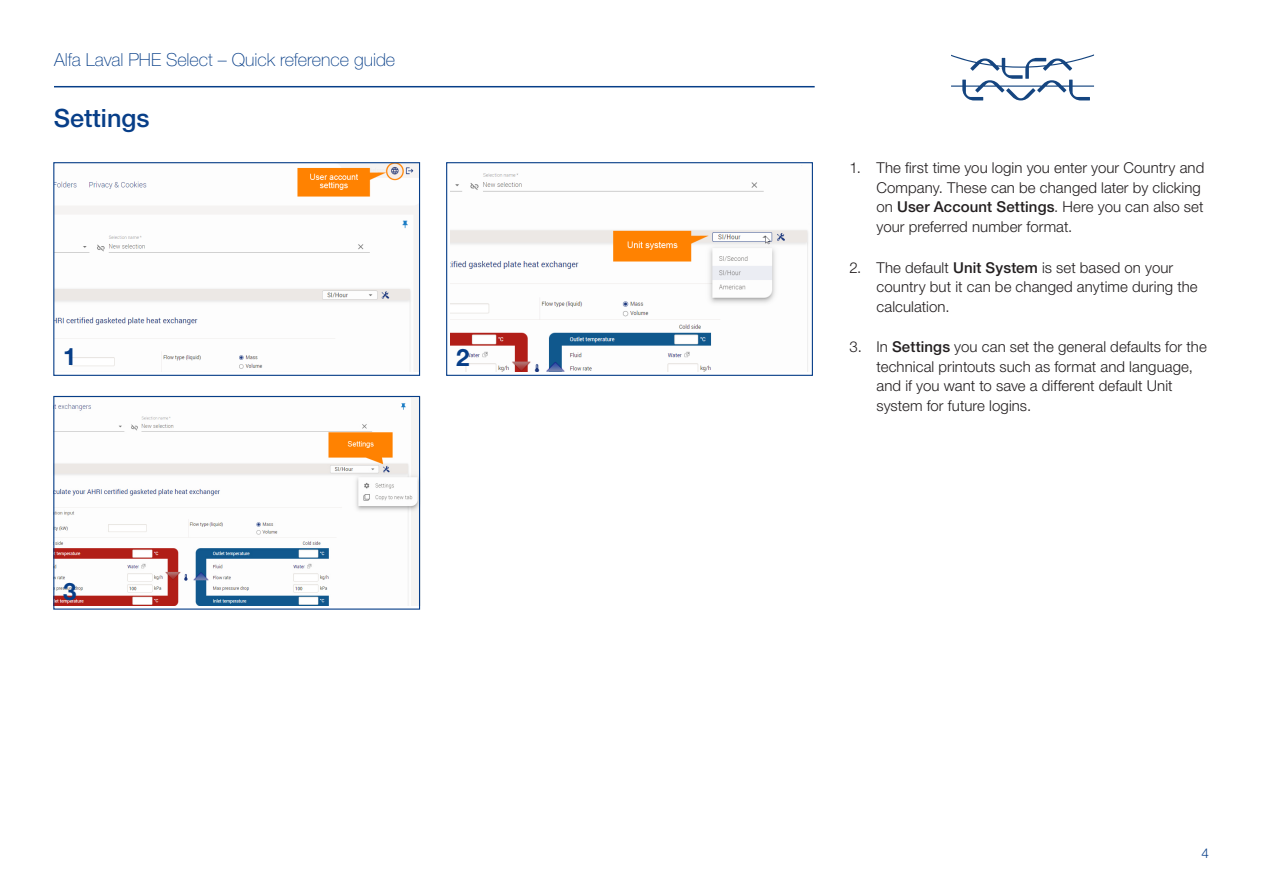
<style>
.page{position:relative;width:1263px;height:893px;background:#fff}
.page>*{position:absolute;margin:0;border:0;box-sizing:border-box;transform-origin:0 0}
.t1{font:500 25.2px "Helvetica Neue LT Std";color:#073e88}
.t2{font:700 24px "Helvetica Neue LT Std";color:#073e88}
.t3{font:100 18px "Helvetica Neue LT Std";letter-spacing:-.005em;color:#073e88}
.t4{font:300 15px/19.5px "Helvetica Neue LT Std";letter-spacing:.005em;color:#231f20}
.t5{font:300 13.5px "Helvetica Neue LT Std";color:#073e88}
.s1{font-weight:500}
</style>
<div class="page">
<svg style="left:951px;top:54px;width:143px;height:46px"></svg>
<img style="left:55px;top:398px;width:363px;height:207px">
<img style="left:55px;top:164px;width:363px;height:208px">
<img style="left:451px;top:165px;width:357px;height:207px">
<div style="left:53px;top:396px;width:367px;height:214px;border:1px solid #073e88"></div>
<div style="left:53px;top:162px;width:367px;height:214px;border:1px solid #073e88"></div>
<div style="left:446px;top:162px;width:367px;height:214px;border:1px solid #073e88"></div>
<hr style="left:54px;top:86px;width:761px;height:1px;background:#073e88">
<p class="t3" style="left:54px;top:50px;width:343px">Alfa Laval PHE Select – Quick reference guide</p>
<p class="t1" style="left:54px;top:103px;width:97px">Settings</p>
<p class="t2" style="left:63px;top:342px;width:15px">1</p>
<p class="t2" style="left:456px;top:343px;width:15px">2</p>
<p class="t2" style="left:63px;top:576px;width:15px">3</p>
<p class="t4" style="left:876px;top:158px;width:329px;text-indent:-27px">1. The first time you login you enter your Country and Company. These can be changed later by clicking on <span class="s1">User Account Settings</span>. Here you can also set your preferred number format.</p>
<p class="t4" style="left:876px;top:257px;width:323px;text-indent:-27px">2. The default <span class="s1">Unit System</span> is set based on your country but it can be changed anytime during the calculation.</p>
<p class="t4" style="left:876px;top:337px;width:332px;text-indent:-27px">3. In <span class="s1">Settings</span> you can set the general defaults for the technical printouts such as format and language, and if you want to save a different default Unit system for future logins.</p>
<p class="t5" style="left:1201px;top:845px;width:9px">4</p>
</div>
